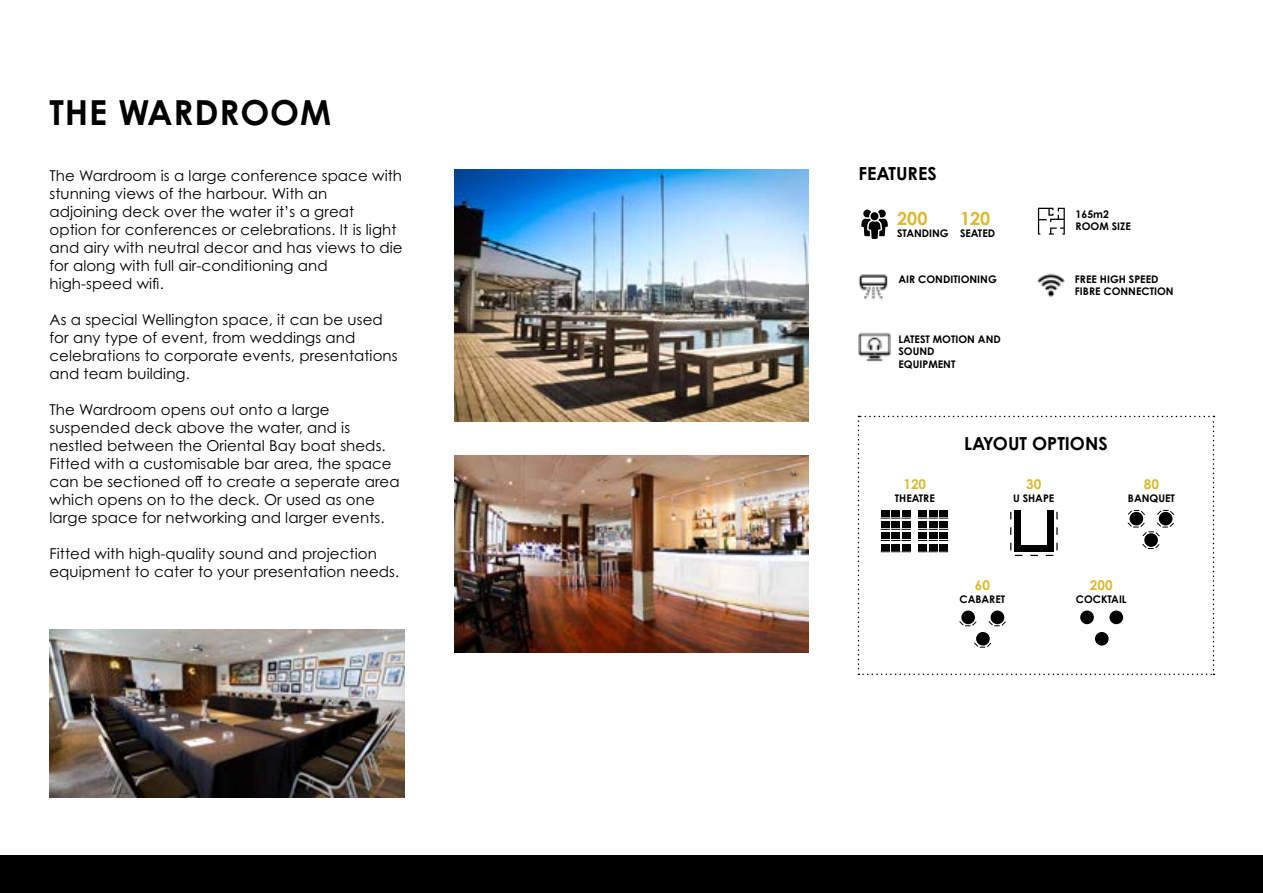
<style>
.page{position:relative;width:1263px;height:893px;background:#fff}
.page>*{position:absolute;margin:0;border:0;box-sizing:border-box;transform-origin:0 0}
.t1{font:700 34.5px "Century Gothic Pro";letter-spacing:.025em;color:#000}
.t2{font:700 18px "Century Gothic Pro";color:#000}
.t3{font:700 18px "Century Gothic Pro";color:#d9ba30}
.t4{font:15px/18px "Century Gothic Pro";letter-spacing:.005em;color:#000}
.t5{font:700 13.5px "Century Gothic Pro";color:#d9ba30}
.t6{font:700 10.5px/12.6px "Century Gothic Pro";color:#000}
</style>
<div class="page">
<div style="left:0;top:855px;width:1263px;height:38px;background:#000"></div>
<svg style="left:1037px;top:207px;width:28px;height:28px"></svg>
<svg style="left:861px;top:209px;width:27px;height:30px"></svg>
<img style="left:858px;top:332px;width:32px;height:30px">
<img style="left:1037px;top:273px;width:28px;height:25px">
<img style="left:858px;top:274px;width:30px;height:26px">
<svg style="left:858px;top:416px;width:356px;height:259px"></svg>
<div style="left:1109px;top:610px;width:14px;height:14px;background:#000;border-radius:50%"></div>
<div style="left:1095px;top:632px;width:13px;height:14px;background:#000;border-radius:50%"></div>
<div style="left:1080px;top:610px;width:14px;height:14px;background:#000;border-radius:50%"></div>
<img style="left:454px;top:170px;width:355px;height:252px">
<img style="left:454px;top:456px;width:355px;height:196px">
<img style="left:50px;top:630px;width:354px;height:167px">
<h1 class="t1" style="left:50px;top:91px;width:283px">THE WARDROOM</h1>
<p class="t4" style="left:50px;top:166px;width:355px">The Wardroom is a large conference space with stunning views of the harbour. With an<br>adjoining deck over the water it’s a great option for conferences or celebrations. It is light and airy with neutral decor and has views to die for along with full air-conditioning and high-speed wifi.</p>
<p class="t4" style="left:50px;top:310px;width:350px">As a special Wellington space, it can be used for any type of event, from weddings and celebrations to corporate events, presentations and team building.</p>
<p class="t4" style="left:50px;top:400px;width:352px">The Wardroom opens out onto a large suspended deck above the water, and is nestled between the Oriental Bay boat sheds.<br>Fitted with a customisable bar area, the space can be sectioned off to create a seperate area which opens on to the deck. Or used as one large space for networking and larger events.</p>
<p class="t4" style="left:50px;top:544px;width:351px">Fitted with high-quality sound and projection equipment to cater to your presentation needs.</p>
<p class="t2" style="left:858px;top:163px;width:80px">FEATURES</p>
<p class="t3" style="left:897px;top:207px;width:32px">200</p>
<p class="t6" style="left:897px;top:227px;width:53px">STANDING</p>
<p class="t3" style="left:960px;top:207px;width:32px">120</p>
<p class="t6" style="left:960px;top:227px;width:37px">SEATED</p>
<p class="t6" style="left:898px;top:272px;width:100px">AIR CONDITIONING</p>
<p class="t6" style="left:898px;top:332px;width:104px">LATEST MOTION AND<br>SOUND<br>EQUIPMENT</p>
<p class="t6" style="left:1076px;top:207px;width:57px">165m2<br>ROOM SIZE</p>
<p class="t6" style="left:1075px;top:272px;width:100px">FREE HIGH SPEED<br>FIBRE CONNECTION</p>
<p class="t5" style="left:903px;top:476px;width:24px">120</p>
<p class="t6" style="left:895px;top:492px;width:41px">THEATRE</p>
<p class="t2" style="left:964px;top:433px;width:145px">LAYOUT OPTIONS</p>
<p class="t5" style="left:1026px;top:476px;width:17px">30</p>
<p class="t6" style="left:1013px;top:492px;width:43px">U SHAPE</p>
<p class="t5" style="left:1144px;top:476px;width:17px">80</p>
<p class="t6" style="left:1128px;top:492px;width:49px">BANQUET</p>
<p class="t5" style="left:975px;top:577px;width:17px">60</p>
<p class="t6" style="left:959px;top:592px;width:47px">CABARET</p>
<p class="t5" style="left:1090px;top:577px;width:24px">200</p>
<p class="t6" style="left:1076px;top:592px;width:52px">COCKTAIL</p>
</div>
